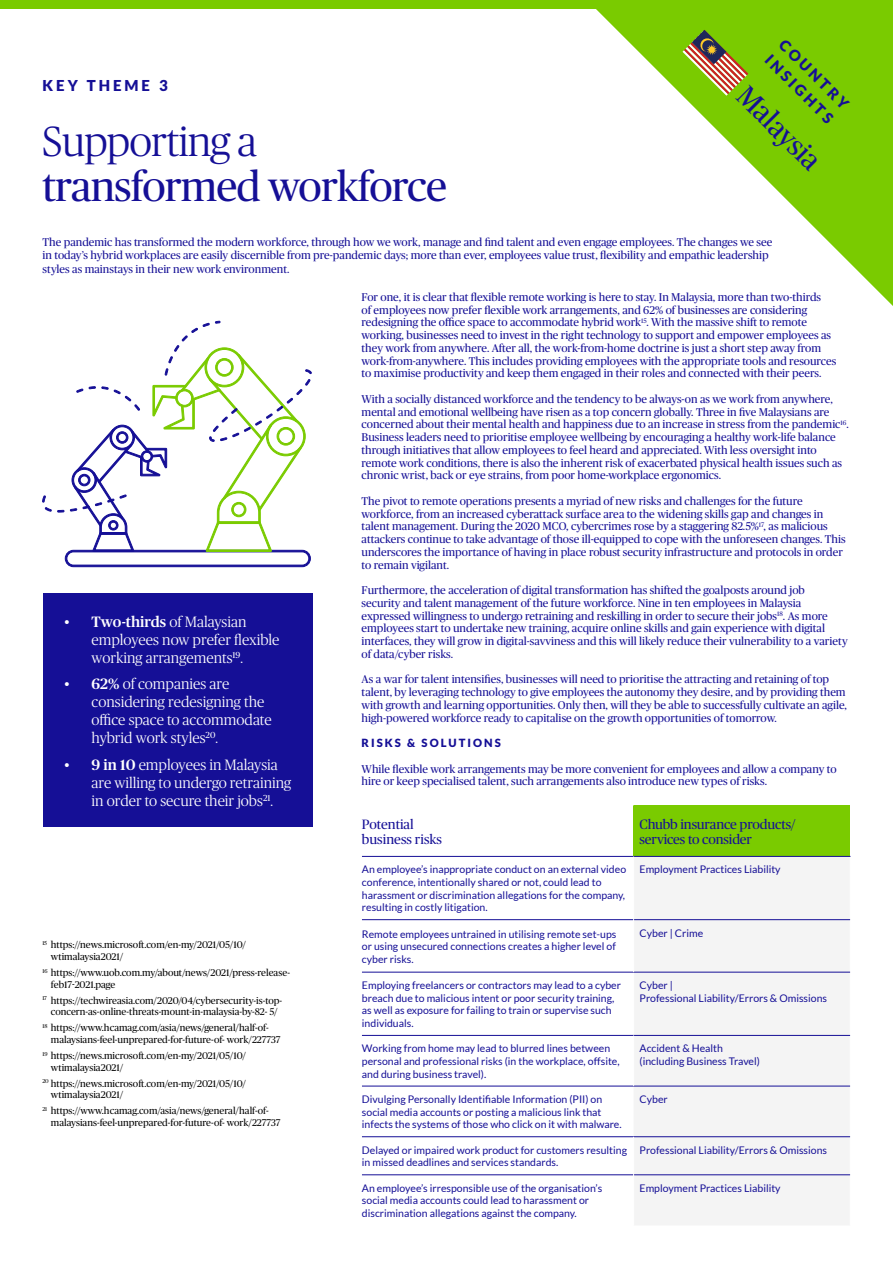
<style>
.page{position:relative;width:893px;height:1263px;background:#fff}
.page>*{position:absolute;margin:0;border:0;box-sizing:border-box;transform-origin:0 0}
.t1{font:42px "Chubb Publico";letter-spacing:-.02em;color:#150f96}
.t2{font:300 42px "Chubb Publico";letter-spacing:-.02em;color:#150f96}
.t3{font:28.5px "Chubb Publico";color:#150f96}
.t4{font:300 15px/18px "Chubb Publico";color:#fff}
.t5{font:900 15px/21px "Lato";letter-spacing:.2em;color:#150f96}
.t6{font:13.5px/15px "Chubb Publico";letter-spacing:-.01em;color:#150f96}
.t7{font:11.25px/12.8px "Chubb Publico";color:#150f96}
.t8{font:900 11.25px "Lato";letter-spacing:.18em;color:#150f96}
.t9{font:10.5px/12.6px "Lato";color:#150f96}
.t10{font:9.75px/11.7px "Chubb Publico";color:#000}
.s1{font-weight:500}
</style>
<div class="page">
<div style="left:43px;top:593px;width:270px;height:234px;background:#150f96"></div>
<svg style="left:42px;top:321px;width:270px;height:246px"></svg>
<div style="left:0;top:0;width:655px;height:9px;background:#7acb00"></div>
<svg style="left:596px;top:0;width:297px;height:306px"></svg>
<div style="left:634px;top:805px;width:216px;height:51px;background:#7acb00"></div>
<div style="left:634px;top:857px;width:216px;height:368px;background:#f4f4f4"></div>
<hr style="left:362px;top:856px;width:272px;height:1px;background:#150f96">
<hr style="left:634px;top:856px;width:216px;height:1px;background:#150f96">
<hr style="left:362px;top:919px;width:271px;height:1px;background:#150f96">
<hr style="left:634px;top:919px;width:216px;height:1px;background:#150f96">
<hr style="left:362px;top:972px;width:272px;height:1px;background:#150f96">
<hr style="left:634px;top:972px;width:216px;height:1px;background:#150f96">
<hr style="left:362px;top:1035px;width:272px;height:1px;background:#150f96">
<hr style="left:634px;top:1035px;width:216px;height:1px;background:#150f96">
<hr style="left:362px;top:1086px;width:272px;height:1px;background:#150f96">
<hr style="left:634px;top:1086px;width:216px;height:1px;background:#150f96">
<hr style="left:362px;top:1136px;width:272px;height:1px;background:#150f96">
<hr style="left:634px;top:1136px;width:216px;height:1px;background:#150f96">
<hr style="left:362px;top:1174px;width:271px;height:1px;background:#150f96">
<hr style="left:634px;top:1174px;width:216px;height:1px;background:#150f96">
<hr style="left:633px;top:1035px;width:1px;height:51px;background:#fff">
<hr style="left:633px;top:856px;width:1px;height:64px;background:#fff">
<svg style="left:682px;top:30px;width:66px;height:66px;background:#92a634"></svg>
<h3 class="t5" style="left:43px;top:75px;width:127px">KEY THEME 3</h3>
<h1 class="t2" style="left:43px;top:112px;width:216px">Supporting a</h1>
<h1 class="t1" style="left:43px;top:157px;width:406px">transformed workforce</h1>
<h3 class="t5" style="left:789px;top:34px;width:93px;rotate:45deg">COUNTRY<br>INSIGHTS</h3>
<h2 class="t3" style="left:756px;top:77px;width:107px;rotate:45deg">Malaysia</h2>
<p class="t7" style="left:43px;top:235px;width:731px;line-height:13.5px">The pandemic has transformed the modern workforce, through how we work, manage and find talent and even engage employees. The changes we see in today’s hybrid workplaces are easily discernible from pre-pandemic days; more than ever, employees value trust, flexibility and empathic leadership styles as mainstays in their new work environment.</p>
<h3 class="t4" style="left:92px;top:611px;width:189px;text-indent:-27px"><span class="s1">• Two-thirds</span> of Malaysian employees now prefer flexible working arrangements<sup>19</sup>.</h3>
<h3 class="t4" style="left:92px;top:674px;width:182px;text-indent:-27px"><span class="s1">• 62%</span> of companies are considering redesigning the office space to accommodate hybrid work styles<sup>20</sup>.</h3>
<h3 class="t4" style="left:92px;top:754px;width:201px;text-indent:-27px"><span class="s1">• 9 in 10</span> employees in Malaysia are willing to undergo retraining in order to secure their jobs<sup>21</sup>.</h3>
<p class="t10" style="left:51px;top:939px;width:197px;text-indent:-9px"><sup>15</sup> https://news.microsoft.com/en-my/2021/05/10/ wtimalaysia2021/</p>
<p class="t10" style="left:51px;top:966px;width:241px;text-indent:-9px"><sup>16</sup> https://www.uob.com.my/about/news/2021/press-release&shy;feb17-2021.page</p>
<p class="t10" style="left:42px;top:994px;width:241px;text-align:center"><sup>17</sup> https://techwireasia.com/2020/04/cybersecurity-is-top&shy;concern-as-online-threats-mount-in-malaysia-by-82- 5/</p>
<p class="t10" style="left:51px;top:1021px;width:231px;text-indent:-9px"><sup>18</sup> https://www.hcamag.com/asia/news/general/half-of&shy;malaysians-feel-unprepared-for-future-of- work/227737</p>
<p class="t10" style="left:51px;top:1049px;width:197px;text-indent:-9px"><sup>19</sup> https://news.microsoft.com/en-my/2021/05/10/ wtimalaysia2021/</p>
<p class="t10" style="left:51px;top:1077px;width:197px;text-indent:-9px"><sup>20</sup> https://news.microsoft.com/en-my/2021/05/10/ wtimalaysia2021/</p>
<p class="t10" style="left:51px;top:1104px;width:231px;text-indent:-9px"><sup>21</sup> https://www.hcamag.com/asia/news/general/half-of&shy;malaysians-feel-unprepared-for-future-of- work/227737</p>
<p class="t7" style="left:362px;top:290px;width:476px">For one, it is clear that flexible remote working is here to stay. In Malaysia, more than two-thirds<br>of employees now prefer flexible work arrangements, and 62% of businesses are considering redesigning the office space to accommodate hybrid work<sup>15</sup>. With the massive shift to remote working, businesses need to invest in the right technology to support and empower employees as they work from anywhere. After all, the work-from-home doctrine is just a short step away from work-from-anywhere. This includes providing employees with the appropriate tools and resources to maximise productivity and keep them engaged in their roles and connected with their peers.</p>
<p class="t7" style="left:362px;top:392px;width:489px">With a socially distanced workforce and the tendency to be always-on as we work from anywhere, mental and emotional wellbeing have risen as a top concern globally. Three in five Malaysians are concerned about their mental health and happiness due to an increase in stress from the pandemic<sup>16</sup>.<br>Business leaders need to prioritise employee wellbeing by encouraging a healthy work-life balance through initiatives that allow employees to feel heard and appreciated. With less oversight into remote work conditions, there is also the inherent risk of exacerbated physical health issues such as chronic wrist, back or eye strains, from poor home-workplace ergonomics.</p>
<p class="t7" style="left:362px;top:494px;width:486px">The pivot to remote operations presents a myriad of new risks and challenges for the future workforce, from an increased cyberattack surface area to the widening skills gap and changes in talent management. During the 2020 MCO, cybercrimes rose by a staggering 82.5%<sup>17</sup>, as malicious attackers continue to take advantage of those ill-equipped to cope with the unforeseen changes. This underscores the importance of having in place robust security infrastructure and protocols in order to remain vigilant.</p>
<p class="t7" style="left:362px;top:583px;width:488px">Furthermore, the acceleration of digital transformation has shifted the goalposts around job<br>security and talent management of the future workforce. Nine in ten employees in Malaysia expressed willingness to undergo retraining and reskilling in order to secure their jobs<sup>18</sup>. As more employees start to undertake new training, acquire online skills and gain experience with digital interfaces, they will grow in digital-savviness and this will likely reduce their vulnerability to a variety of data/cyber risks.</p>
<p class="t7" style="left:362px;top:672px;width:487px">As a war for talent intensifies, businesses will need to prioritise the attracting and retaining of top talent, by leveraging technology to give employees the autonomy they desire, and by providing them with growth and learning opportunities. Only then, will they be able to successfully cultivate an agile, high-powered workforce ready to capitalise on the growth opportunities of tomorrow.</p>
<p class="t8" style="left:362px;top:736px;width:141px">RISKS &amp; SOLUTIONS</p>
<p class="t7" style="left:362px;top:762px;width:476px">While flexible work arrangements may be more convenient for employees and allow a company to hire or keep specialised talent, such arrangements also introduce new types of risks.</p>
<p class="t6" style="left:362px;top:816px;width:82px">Potential business risks</p>
<p class="t6" style="left:640px;top:816px;width:158px">Chubb insurance products/ services to consider</p>
<p class="t9" style="left:362px;top:863px;width:266px">An employee’s inappropriate conduct on an external video conference, intentionally shared or not, could lead to harassment or discrimination allegations for the company, resulting in costly litigation.</p>
<p class="t9" style="left:640px;top:863px;width:143px">Employment Practices Liability</p>
<p class="t9" style="left:362px;top:927px;width:256px;text-align:justify">Remote employees untrained in utilising remote set-ups or using unsecured connections creates a higher level of cyber risks.</p>
<p class="t9" style="left:640px;top:926px;width:65px">Cyber | Crime</p>
<p class="t9" style="left:362px;top:979px;width:261px">Employing freelancers or contractors may lead to a cyber breach due to malicious intent or poor security training, as well as exposure for failing to train or supervise such individuals.</p>
<p class="t9" style="left:640px;top:979px;width:189px">Cyber |<br>Professional Liability/Errors &amp; Omissions</p>
<p class="t9" style="left:362px;top:1042px;width:259px">Working from home may lead to blurred lines between personal and professional risks (in the workplace, offsite, and during business travel).</p>
<p class="t9" style="left:640px;top:1042px;width:122px">Accident &amp; Health (including Business Travel)</p>
<p class="t9" style="left:362px;top:1093px;width:261px">Divulging Personally Identifiable Information (PII) on social media accounts or posting a malicious link that infects the systems of those who click on it with malware.</p>
<p class="t9" style="left:640px;top:1093px;width:30px">Cyber</p>
<p class="t9" style="left:362px;top:1143px;width:267px">Delayed or impaired work product for customers resulting in missed deadlines and services standards.</p>
<p class="t9" style="left:640px;top:1143px;width:189px">Professional Liability/Errors &amp; Omissions</p>
<p class="t9" style="left:362px;top:1181px;width:242px">An employee’s irresponsible use of the organisation’s social media accounts could lead to harassment or discrimination allegations against the company.</p>
<p class="t9" style="left:640px;top:1181px;width:143px">Employment Practices Liability</p>
</div>
